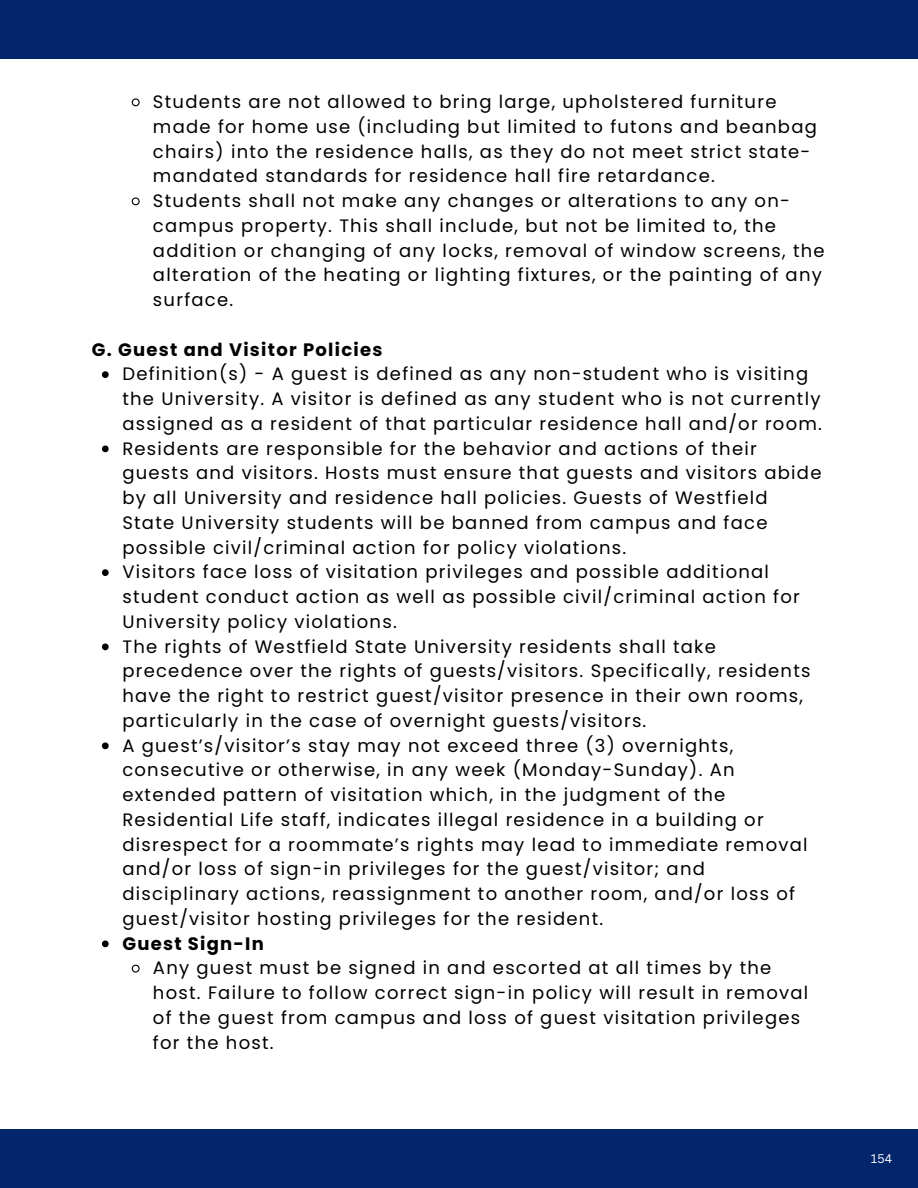
<style>
.page{position:relative;width:918px;height:1188px;background:#fff}
.page>*{position:absolute;margin:0;border:0;box-sizing:border-box;transform-origin:0 0}
.t1{font:18px/24.8px "Poppins";letter-spacing:.07em;color:#000}
.t2{font:700 18px "Poppins";letter-spacing:.07em;color:#000}
.t3{font:12.15px "Canva Sans";color:#fff}
</style>
<div class="page">
<svg style="left:131px;top:98px;width:9px;height:9px"></svg>
<svg style="left:131px;top:197px;width:9px;height:9px"></svg>
<svg style="left:102px;top:371px;width:7px;height:7px"></svg>
<svg style="left:102px;top:446px;width:7px;height:6px"></svg>
<svg style="left:102px;top:569px;width:7px;height:7px"></svg>
<svg style="left:102px;top:644px;width:7px;height:6px"></svg>
<svg style="left:102px;top:742px;width:7px;height:7px"></svg>
<svg style="left:102px;top:940px;width:7px;height:7px"></svg>
<svg style="left:131px;top:964px;width:9px;height:9px"></svg>
<div style="left:0;top:0;width:918px;height:59px;background:#03256c"></div>
<div style="left:0;top:1129px;width:918px;height:59px;background:#03256c"></div>
<p class="t1" style="left:153px;top:89px;width:665px">Students are not allowed to bring large, upholstered furniture made for home use (including but limited to futons and beanbag chairs) into the residence halls, as they do not meet strict state&shy;mandated standards for residence hall fire retardance.</p>
<p class="t1" style="left:153px;top:188px;width:673px">Students shall not make any changes or alterations to any on&shy;campus property. This shall include, but not be limited to, the addition or changing of any locks, removal of window screens, the alteration of the heating or lighting fixtures, or the painting of any surface.</p>
<h1 class="t2" style="left:92px;top:337px;width:292px">G. Guest and Visitor Policies</h1>
<p class="t1" style="left:122px;top:362px;width:701px">Definition(s) - A guest is defined as any non-student who is visiting the University. A visitor is defined as any student who is not currently assigned as a resident of that particular residence hall and/or room.</p>
<p class="t1" style="left:122px;top:436px;width:701px">Residents are responsible for the behavior and actions of their guests and visitors. Hosts must ensure that guests and visitors abide by all University and residence hall policies. Guests of Westfield State University students will be banned from campus and face possible civil/criminal action for policy violations.</p>
<p class="t1" style="left:122px;top:560px;width:679px">Visitors face loss of visitation privileges and possible additional student conduct action as well as possible civil/criminal action for<br>University policy violations.</p>
<p class="t1" style="left:122px;top:634px;width:690px">The rights of Westfield State University residents shall take precedence over the rights of guests/visitors. Specifically, residents have the right to restrict guest/visitor presence in their own rooms, particularly in the case of overnight guests/visitors.</p>
<p class="t1" style="left:122px;top:733px;width:687px">A guest’s/visitor’s stay may not exceed three (3) overnights, consecutive or otherwise, in any week (Monday-Sunday). An extended pattern of visitation which, in the judgment of the Residential Life staff, indicates illegal residence in a building or disrespect for a roommate’s rights may lead to immediate removal and/or loss of sign-in privileges for the guest/visitor; and disciplinary actions, reassignment to another room, and/or loss of guest/visitor hosting privileges for the resident.</p>
<p class="t2" style="left:122px;top:931px;width:143px">Guest Sign-In</p>
<p class="t1" style="left:153px;top:956px;width:657px">Any guest must be signed in and escorted at all times by the host. Failure to follow correct sign-in policy will result in removal of the guest from campus and loss of guest visitation privileges for the host.</p>
<p class="t3" style="left:871px;top:1150px;width:23px">154</p>
</div>
